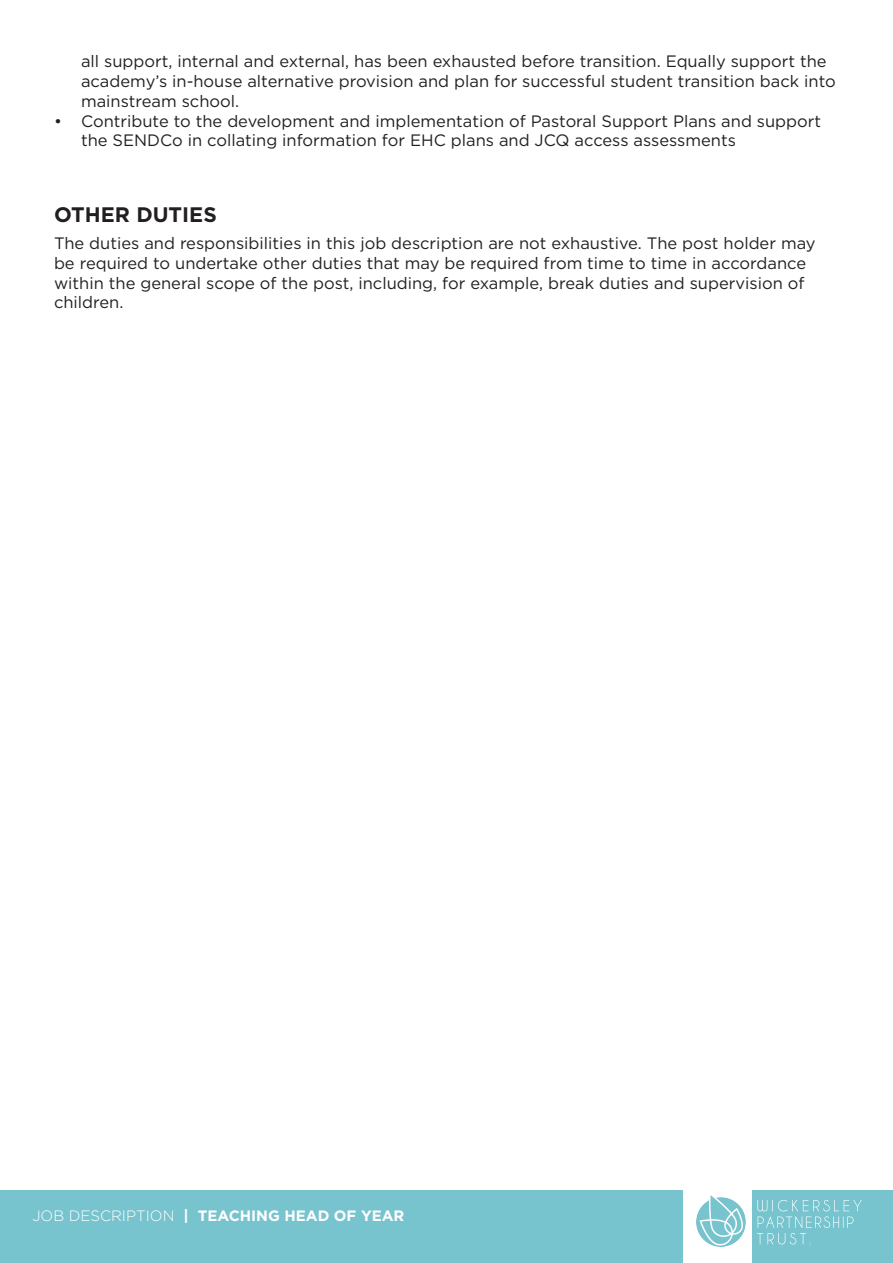
<style>
.page{position:relative;width:893px;height:1263px;background:#fff}
.page>*{position:absolute;margin:0;border:0;box-sizing:border-box;transform-origin:0 0}
.t1{font:700 21px "Gotham";color:#231f20}
.t2{font:16.5px/19.8px "Gotham";color:#231f20}
.t3{font:700 15px "Gotham";color:#fff}
.s1{font-weight:300}
</style>
<div class="page">
<div style="left:0;top:1190px;width:683px;height:73px;background:#78c4ce"></div>
<div style="left:752px;top:1190px;width:141px;height:73px;background:#78c4ce"></div>
<img style="left:696px;top:1195px;width:166px;height:52px">
<p class="t2" style="left:81px;top:51px;width:756px">all support, internal and external, has been exhausted before transition. Equally support the academy’s in-house alternative provision and plan for successful student transition back into mainstream school.</p>
<p class="t2" style="left:81px;top:111px;width:742px;text-indent:-27px">• Contribute to the development and implementation of Pastoral Support Plans and support the SENDCo in collating information for EHC plans and JCQ access assessments</p>
<p class="t1" style="left:54px;top:201px;width:164px">OTHER DUTIES</p>
<p class="t2" style="left:54px;top:233px;width:763px">The duties and responsibilities in this job description are not exhaustive. The post holder may be required to undertake other duties that may be required from time to time in accordance within the general scope of the post, including, for example, break duties and supervision of children.</p>
<p class="t3" style="left:32px;top:1206px;width:374px"><span class="s1">JOB DESCRIPTION</span> | TEACHING HEAD OF YEAR</p>
</div>
